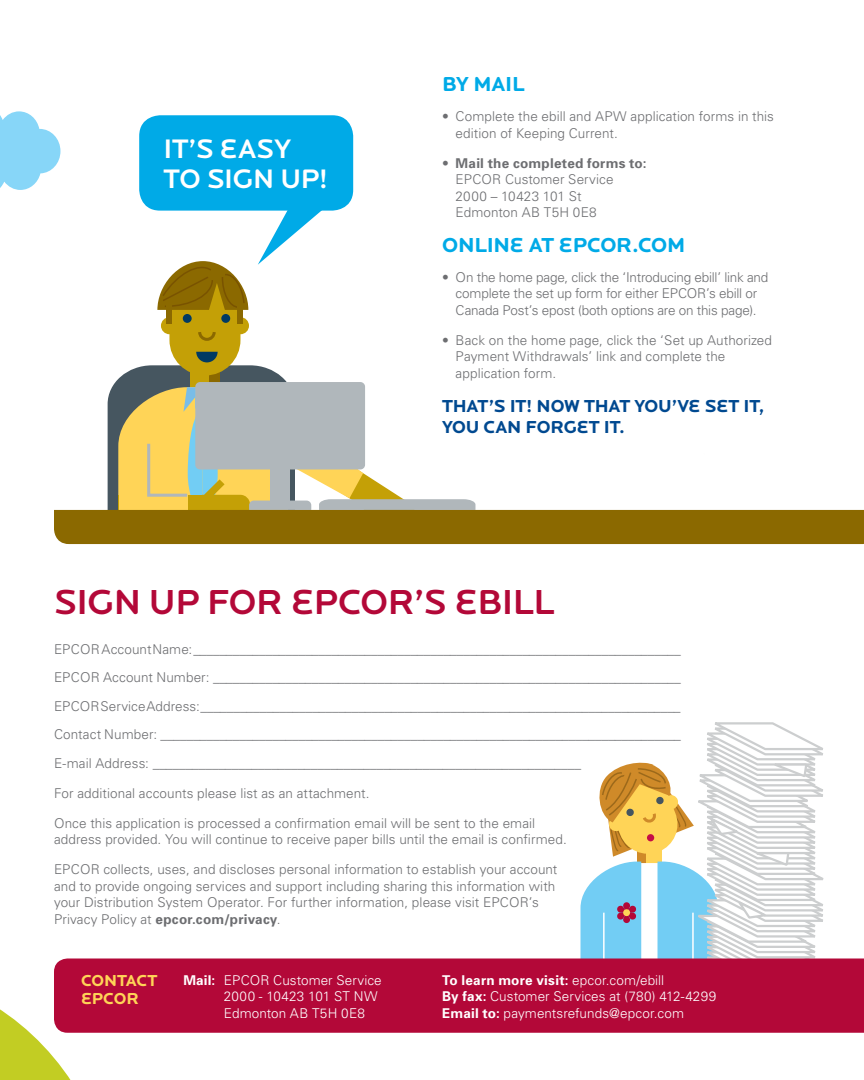
<style>
.page{position:relative;width:864px;height:1080px;background:#fff}
.page>*{position:absolute;margin:0;border:0;box-sizing:border-box;transform-origin:0 0}
.t1{font:36px "EPCOR Locator Display Medium";letter-spacing:-.015em;color:#b30838}
.t2{font:27.75px/30.2px "EPCOR Locator Display Medium";letter-spacing:-.01em;color:#fff}
.t3{font:21px "EPCOR Locator Display Bold";letter-spacing:-.015em;color:#00aae7}
.t4{font:18px/21px "EPCOR Locator Display Bold";letter-spacing:-.01em;color:#004990}
.t5{font:16.5px/18px "EPCOR Locator Display Bold";letter-spacing:-.01em;color:#ffd457}
.t6{font:300 13.5px/16.5px "Univers";letter-spacing:.005em;color:#6d6e71}
.t7{font:300 13.5px/16.5px "Univers";letter-spacing:.005em;color:#fff}
.t8{font:300 13.5px/16.5px "Univers";letter-spacing:-.015em;color:#6d6e71;text-align:center}
.s1{font-weight:700}
</style>
<div class="page">
<svg style="left:0;top:111px;width:60px;height:79px"></svg>
<div style="left:169px;top:276px;width:71px;height:100px;background:#c4a006;border-radius:35px"></div>
<div style="left:161px;top:317px;width:17px;height:17px;background:#c4a006;border-radius:50%"></div>
<div style="left:232px;top:317px;width:17px;height:17px;background:#c4a006;border-radius:50%"></div>
<div style="left:221px;top:314px;width:9px;height:9px;background:#003a63;border-radius:50%"></div>
<div style="left:183px;top:314px;width:9px;height:9px;background:#003a63;border-radius:50%"></div>
<svg style="left:198px;top:332px;width:18px;height:9px"></svg>
<svg style="left:157px;top:261px;width:91px;height:49px"></svg>
<div style="left:167px;top:301px;width:5px;height:22px;background:#8b6900"></div>
<div style="left:238px;top:301px;width:5px;height:22px;background:#8b6900"></div>
<svg style="left:581px;top:722px;width:243px;height:236px"></svg>
<svg style="left:54px;top:352px;width:810px;height:192px"></svg>
<div style="left:139px;top:115px;width:214px;height:96px;background:#00aae7;border-radius:21px"></div>
<svg style="left:258px;top:210px;width:68px;height:55px"></svg>
<div style="left:54px;top:958px;width:810px;height:75px;background:#b30838"></div>
<svg style="left:0;top:972px;width:81px;height:108px"></svg>
<h2 class="t2" style="left:164px;top:135px;width:166px">IT’S EASY<br>TO SIGN UP!</h2>
<h3 class="t3" style="left:442px;top:72px;width:84px">BY MAIL</h3>
<p class="t6" style="left:456px;top:108px;width:320px;text-indent:-14px">• Complete the ebill and APW application forms in this edition of Keeping Current.</p>
<p class="t6" style="left:456px;top:154px;width:192px;text-indent:-14px">• <span class="s1">Mail the completed forms to:<br></span>EPCOR Customer Service<br>2000 – 10423 101 St<br>Edmonton AB T5H 0E8</p>
<h3 class="t3" style="left:442px;top:233px;width:245px">ONLINE AT EPCOR.COM</h3>
<p class="t8" style="left:442px;top:268px;width:328px">• On the home page, click the ‘Introducing ebill’ link and complete the set up form for either EPCOR’s ebill or<br>Canada Post’s epost (both options are on this page).</p>
<p class="t6" style="left:456px;top:331px;width:318px;text-indent:-14px">• Back on the home page, click the ‘Set up Authorized<br>Payment Withdrawals’ link and complete the application form.</p>
<h3 class="t4" style="left:442px;top:396px;width:324px">THAT’S IT! NOW THAT YOU’VE SET IT,<br>YOU CAN FORGET IT.</h3>
<h1 class="t1" style="left:54px;top:582px;width:502px">SIGN UP FOR EPCOR’S EBILL</h1>
<p class="t6" style="left:54px;top:635px;width:629px;line-height:28.5px;text-align:justify">EPCOR Account Name: __________________________________________________________________________ EPCOR Account Number: _______________________________________________________________________ EPCOR Service Address: _________________________________________________________________________ Contact Number: _______________________________________________________________________________ E-mail Address: _________________________________________________________________</p>
<p class="t6" style="left:54px;top:785px;width:317px">For additional accounts please list as an attachment.</p>
<p class="t6" style="left:54px;top:815px;width:515px">Once this application is processed a confirmation email will be sent to the email address provided. You will continue to receive paper bills until the email is confirmed.</p>
<p class="t6" style="left:54px;top:861px;width:505px">EPCOR collects, uses, and discloses personal information to establish your account and to provide ongoing services and support including sharing this information with your Distribution System Operator. For further information, please visit EPCOR’s Privacy Policy at <span class="s1">epcor.com/privacy</span>.</p>
<p class="t5" style="left:81px;top:972px;width:78px">CONTACT<br>EPCOR</p>
<p class="t7" style="left:224px;top:971px;width:159px;text-indent:-40px"><span class="s1">Mail:</span> EPCOR Customer Service<br>2000 - 10423 101 ST NW<br>Edmonton AB T5H 0E8</p>
<p class="t7" style="left:442px;top:971px;width:276px"><span class="s1">To learn more visit:</span> epcor.com/ebill<br><span class="s1">By fax:</span> Customer Services at (780) 412-4299<br><span class="s1">Email to:</span> paymentsrefunds@epcor.com</p>
</div>
